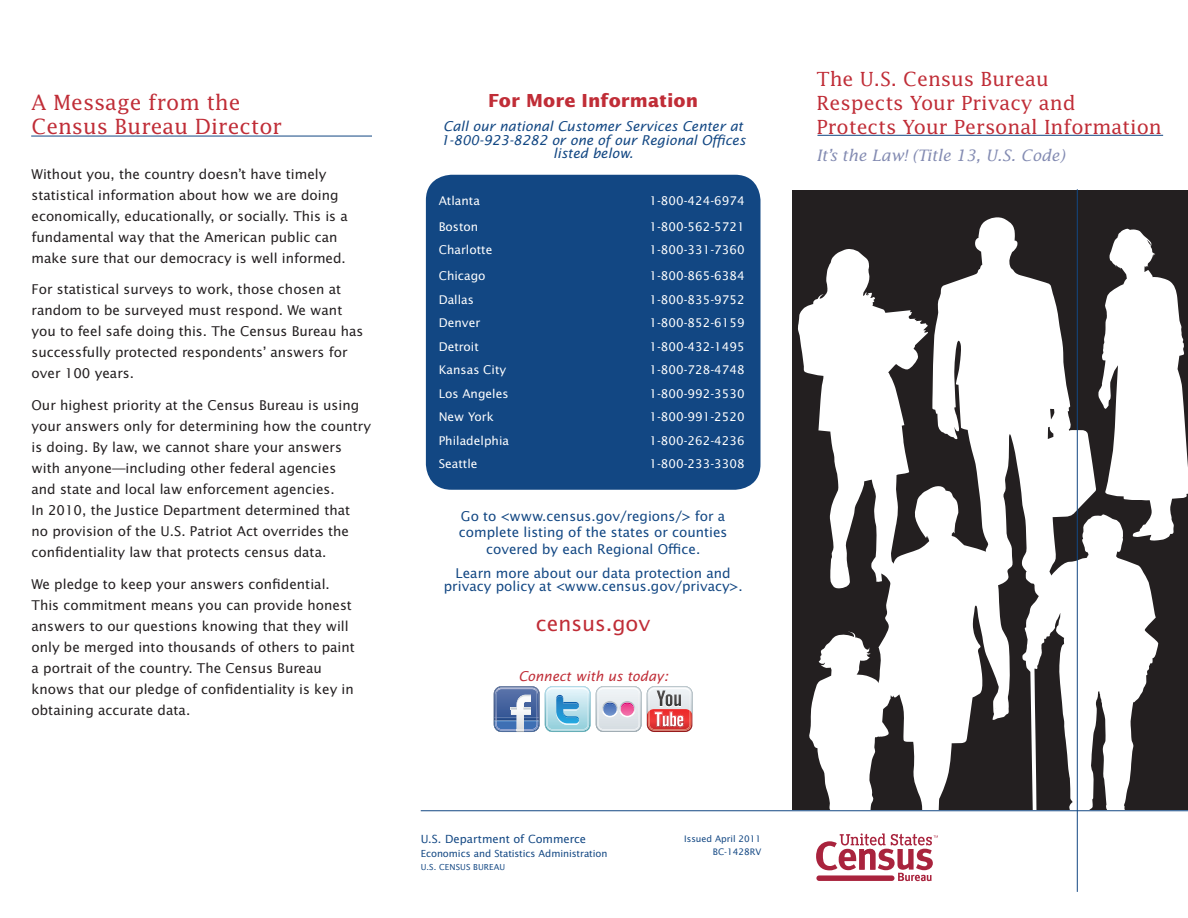
<style>
.page{position:relative;width:1188px;height:918px;background:#fff}
.page>*{position:absolute;margin:0;border:0;box-sizing:border-box;transform-origin:0 0}
.t1{font:21px/24px "Lucida";color:#c02d37}
.t2{font:21px "Lucida Sans";color:#c02d37}
.t3{font:19.5px/24px "Lucida";color:#c02d37}
.t4{font:700 18px "Lucida Sans";color:#c02d37}
.t5{font:italic 15.75px "Lucida";color:#838bb2}
.t6{font:13.5px/21px "Lucida Sans";color:#231f20}
.t7{font:13.5px/16.2px "Lucida Sans";color:#124783;text-align:center}
.t8{font:italic 13.5px/13.5px "Lucida Sans";color:#124783;text-align:center}
.t9{font:italic 13.5px "Lucida Sans";color:#c02d37}
.t10{font:12px "Lucida Sans";color:#fff}
.t11{font:11.25px "Lucida Sans";color:#124783}
.t12{font:9.75px "Lucida Sans";color:#124783}
.t13{font:9px/13.5px "Lucida Sans";color:#124783;text-align:right}
.t14{font:8.25px "Lucida Sans";letter-spacing:.01em;color:#124783}
</style>
<div class="page">
<div style="left:792px;top:189px;width:396px;height:621px;background:#231f20"></div>
<svg style="left:798px;top:249px;width:130px;height:236px;fill:#fff"></svg>
<svg style="left:809px;top:485px;width:201px;height:325px;fill:#fff"></svg>
<svg style="left:932px;top:216px;width:145px;height:384px;fill:#fff"></svg>
<svg style="left:1022px;top:228px;width:166px;height:582px"></svg>
<div style="left:426px;top:175px;width:334px;height:315px;background:#124783;border-radius:26px"></div>
<hr style="left:817px;top:135px;width:346px;height:1px;background:#124783">
<svg style="left:494px;top:686px;width:199px;height:46px"></svg>
<svg style="left:816px;top:833px;width:122px;height:48px"></svg>
<hr style="left:31px;top:136px;width:341px;height:1px;background:#124783">
<hr style="left:1077px;top:189px;width:1px;height:703px;background:#124783">
<hr style="left:421px;top:810px;width:767px;height:1px;background:#124783">
<h1 class="t1" style="left:32px;top:90px;width:252px">A Message from the<br>Census Bureau Director</h1>
<p class="t6" style="left:32px;top:163px;width:318px">Without you, the country doesn’t have timely statistical information about how we are doing economically, educationally, or socially. This is a fundamental way that the American public can make sure that our democracy is well informed.</p>
<p class="t6" style="left:32px;top:279px;width:333px">For statistical surveys to work, those chosen at random to be surveyed must respond. We want you to feel safe doing this. The Census Bureau has successfully protected respondents’ answers for over 100 years.</p>
<p class="t6" style="left:32px;top:395px;width:341px">Our highest priority at the Census Bureau is using your answers only for determining how the country is doing. By law, we cannot share your answers with anyone—including other federal agencies<br>and state and local law enforcement agencies.<br>In 2010, the Justice Department determined that<br>no provision of the U.S. Patriot Act overrides the confidentiality law that protects census data.</p>
<p class="t6" style="left:32px;top:574px;width:325px">We pledge to keep your answers confidential.<br>This commitment means you can provide honest answers to our questions knowing that they will only be merged into thousands of others to paint a portrait of the country. The Census Bureau knows that our pledge of confidentiality is key in obtaining accurate data.</p>
<h3 class="t4" style="left:488px;top:90px;width:212px">For More Information</h3>
<p class="t8" style="left:441px;top:120px;width:306px">Call our national Customer Services Center at<br>1-800-923-8282 or one of our Regional Offices listed below.</p>
<p class="t10" style="left:439px;top:194px;width:43px">Atlanta</p>
<p class="t10" style="left:649px;top:194px;width:97px">1-800-424-6974</p>
<p class="t10" style="left:439px;top:220px;width:41px">Boston</p>
<p class="t10" style="left:649px;top:220px;width:97px">1-800-562-5721</p>
<p class="t10" style="left:439px;top:243px;width:55px">Charlotte</p>
<p class="t10" style="left:649px;top:243px;width:97px">1-800-331-7360</p>
<p class="t10" style="left:439px;top:269px;width:48px">Chicago</p>
<p class="t10" style="left:649px;top:269px;width:97px">1-800-865-6384</p>
<p class="t10" style="left:439px;top:292px;width:37px">Dallas</p>
<p class="t10" style="left:649px;top:292px;width:97px">1-800-835-9752</p>
<p class="t10" style="left:439px;top:316px;width:43px">Denver</p>
<p class="t10" style="left:649px;top:316px;width:97px">1-800-852-6159</p>
<p class="t10" style="left:439px;top:339px;width:42px">Detroit</p>
<p class="t10" style="left:649px;top:339px;width:97px">1-800-432-1495</p>
<p class="t10" style="left:439px;top:363px;width:69px">Kansas City</p>
<p class="t10" style="left:649px;top:363px;width:97px">1-800-728-4748</p>
<p class="t10" style="left:439px;top:386px;width:71px">Los Angeles</p>
<p class="t10" style="left:649px;top:386px;width:97px">1-800-992-3530</p>
<p class="t10" style="left:439px;top:410px;width:57px">New York</p>
<p class="t10" style="left:649px;top:410px;width:97px">1-800-991-2520</p>
<p class="t10" style="left:439px;top:434px;width:72px">Philadelphia</p>
<p class="t10" style="left:649px;top:434px;width:97px">1-800-262-4236</p>
<p class="t10" style="left:439px;top:457px;width:40px">Seattle</p>
<p class="t10" style="left:649px;top:457px;width:97px">1-800-233-3308</p>
<p class="t7" style="left:459px;top:508px;width:270px">Go to &lt;www.census.gov/regions/&gt; for a complete listing of the states or counties covered by each Regional Office.</p>
<p class="t7" style="left:444px;top:567px;width:300px;line-height:13.5px">Learn more about our data protection and privacy policy at &lt;www.census.gov/privacy&gt;.</p>
<h1 class="t2" style="left:536px;top:611px;width:116px">census.gov</h1>
<p class="t9" style="left:518px;top:668px;width:151px">Connect with us today:</p>
<p class="t11" style="left:421px;top:833px;width:167px">U.S. Department of Commerce</p>
<p class="t12" style="left:421px;top:848px;width:188px">Economics and Statistics Administration</p>
<p class="t14" style="left:421px;top:862px;width:86px">U.S. CENSUS BUREAU</p>
<p class="t13" style="left:684px;top:832px;width:78px">Issued April 2011<br>BC-1428RV</p>
<h2 class="t3" style="left:816px;top:66px;width:347px">The U.S. Census Bureau<br>Respects Your Privacy and<br>Protects Your Personal Information</h2>
<p class="t5" style="left:816px;top:146px;width:250px">It’s the Law! (Title 13, U.S. Code)</p>
</div>
